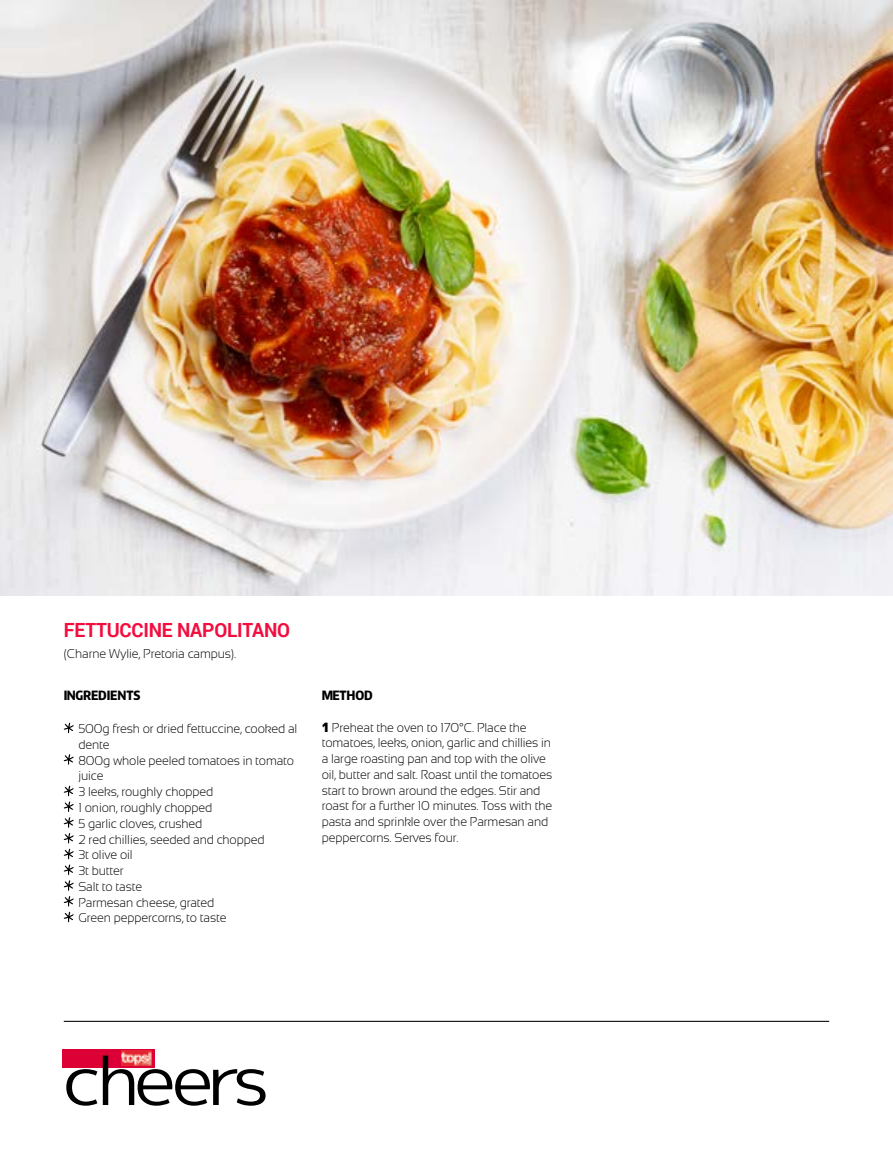
<style>
.page{position:relative;width:893px;height:1170px;background:#fff}
.page>*{position:absolute;margin:0;border:0;box-sizing:border-box;transform-origin:0 0}
.t1{font:67.65px "mplus 2 p regular";letter-spacing:-.075em;color:#000;scale:1.1 1}
.t2{font:700 19.5px "Roboto";letter-spacing:-.01em;color:#f30d3f}
.t3{font:300 12.75px/15.8px "Sansation";letter-spacing:-.01em;color:#000}
.t4{font:800 12.75px "Encode Sans Condensed";letter-spacing:-.01em;color:#000}
.s1{font-family:"mplus 2 p black";font-weight:400}
</style>
<div class="page">
<div style="left:63px;top:1048px;width:92px;height:19px;background:#dd0037"></div>
<img style="left:121px;top:1050px;width:30px;height:15px">
<hr style="left:64px;top:1020px;width:765px;height:1px;background:#000">
<img style="left:0;top:0;width:893px;height:595px">
<svg style="left:64px;top:722px;width:10px;height:11px"></svg>
<svg style="left:64px;top:754px;width:10px;height:10px"></svg>
<svg style="left:64px;top:785px;width:10px;height:42px"></svg>
<svg style="left:64px;top:833px;width:10px;height:57px"></svg>
<svg style="left:64px;top:896px;width:10px;height:26px"></svg>
<h2 class="t2" style="left:64px;top:616px;width:228px">FETTUCCINE NAPOLITANO</h2>
<p class="t3" style="left:64px;top:646px;width:174px">(Charne Wylie, Pretoria campus).</p>
<p class="t4" style="left:64px;top:687px;width:78px">INGREDIENTS</p>
<p class="t3" style="left:78px;top:720px;width:220px">500g fresh or dried fettuccine, cooked al dente<br>800g whole peeled tomatoes in tomato juice<br>3 leeks, roughly chopped<br>1 onion, roughly chopped<br>5 garlic cloves, crushed<br>2 red chillies, seeded and chopped<br>3t olive oil<br>3t butter<br>Salt to taste<br>Parmesan cheese, grated<br>Green peppercorns, to taste</p>
<p class="t4" style="left:322px;top:687px;width:53px">METHOD</p>
<p class="t3" style="left:322px;top:719px;width:232px"><span class="s1">1</span> Preheat the oven to 170°C. Place the tomatoes, leeks, onion, garlic and chillies in a large roasting pan and top with the olive oil, butter and salt. Roast until the tomatoes start to brown around the edges. Stir and roast for a further 10 minutes. Toss with the pasta and sprinkle over the Parmesan and peppercorns. Serves four.</p>
<h1 class="t1" style="left:63px;top:1032px;width:189px">cheers</h1>
</div>
